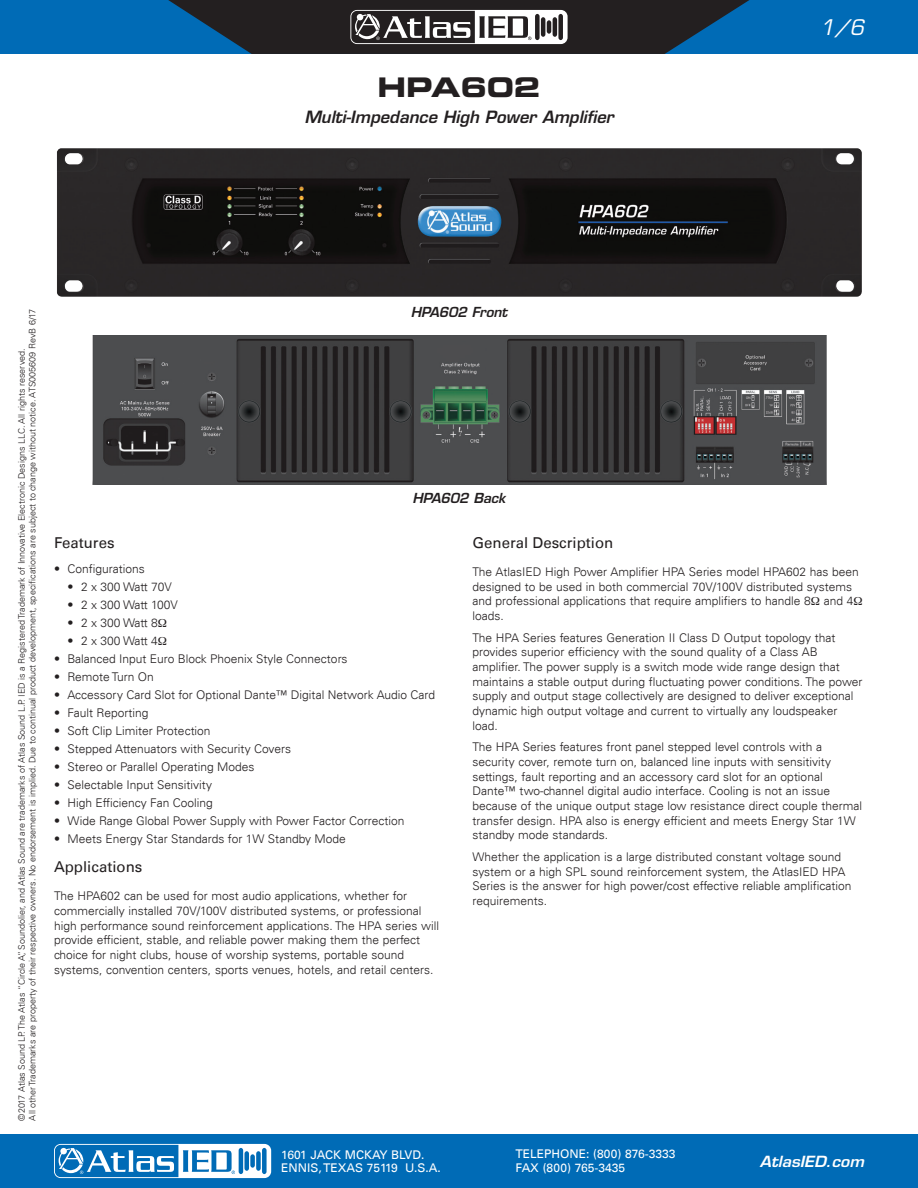
<style>
.page{position:relative;width:918px;height:1188px;background:#fff}
.page>*{position:absolute;margin:0;border:0;box-sizing:border-box;transform-origin:0 0}
.t1{font:27px "Eurostile LT Std Bold Ex 2";color:#231f20}
.t2{font:italic 21px "Eurostile LT Std";color:#fff}
.t3{font:italic 600 16.5px "Eurostile LT Std";color:#231f20}
.t4{font:15px "Univers LT";color:#231f20}
.t5{font:italic 600 15px "Eurostile LT Std";color:#fff;scale:1.05 1}
.t6{font:italic 600 13.5px "Eurostile LT Std";letter-spacing:-.015em;color:#231f20}
.t7{font:300 12px/14.7px "Univers LT";color:#231f20}
.t8{font:12px/13.5px "Univers LT";color:#fff}
.t9{font:300 9px/10.8px "Univers LT";color:#231f20}
</style>
<div class="page">
<div style="left:0;top:0;width:918px;height:54px;background:#006bb6"></div>
<div style="left:0;top:1134px;width:918px;height:54px;background:#006bb6"></div>
<svg style="left:168px;top:0;width:582px;height:54px;background:#35424d"></svg>
<svg style="left:54px;top:1144px;width:217px;height:34px"></svg>
<img style="left:93px;top:335px;width:733px;height:149px">
<img style="left:57px;top:148px;width:805px;height:149px">
<h1 class="t1" style="left:377px;top:68px;width:165px">HPA602</h1>
<h3 class="t3" style="left:304px;top:107px;width:311px">Multi-Impedance High Power Amplifier</h3>
<h2 class="t2" style="left:820px;top:15px;width:46px">1/6</h2>
<p class="t9" style="left:16px;top:1120px;width:813px;rotate:-90deg">©2017 Atlas Sound LP. The Atlas “Circle A”, Soundolier, and Atlas Sound are trademarks of Atlas Sound L.P. IED is a Registered Trademark of Innovative Electronic Designs LLC. All rights reserved.<br>All other Trademarks are property of their respective owners. No endorsement is implied. Due to continual product development, specifications are subject to change without notice. ATS005609 RevB 6/17</p>
<p class="t6" style="left:411px;top:303px;width:98px">HPA602 Front</p>
<p class="t6" style="left:413px;top:489px;width:94px">HPA602 Back</p>
<p class="t4" style="left:54px;top:534px;width:62px">Features</p>
<p class="t7" style="left:54px;top:561px;width:92px">• Configurations</p>
<p class="t7" style="left:68px;top:579px;width:106px">• 2 x 300 Watt 70V</p>
<p class="t7" style="left:68px;top:597px;width:112px">• 2 x 300 Watt 100V</p>
<p class="t7" style="left:68px;top:615px;width:92px">• 2 x 300 Watt 8</p>
<p class="t7" style="left:68px;top:633px;width:92px">• 2 x 300 Watt 4</p>
<p class="t7" style="left:54px;top:651px;width:295px">• Balanced Input Euro Block Phoenix Style Connectors</p>
<p class="t7" style="left:54px;top:669px;width:101px">• Remote Turn On</p>
<p class="t7" style="left:54px;top:687px;width:383px">• Accessory Card Slot for Optional Dante™ Digital Network Audio Card</p>
<p class="t7" style="left:54px;top:705px;width:96px">• Fault Reporting</p>
<p class="t7" style="left:54px;top:723px;width:158px">• Soft Clip Limiter Protection</p>
<p class="t7" style="left:54px;top:741px;width:239px">• Stepped Attenuators with Security Covers</p>
<p class="t7" style="left:54px;top:759px;width:202px">• Stereo or Parallel Operating Modes</p>
<p class="t7" style="left:54px;top:777px;width:160px">• Selectable Input Sensitivity</p>
<p class="t7" style="left:54px;top:795px;width:160px">• High Efficiency Fan Cooling</p>
<p class="t7" style="left:54px;top:813px;width:352px">• Wide Range Global Power Supply with Power Factor Correction</p>
<p class="t7" style="left:54px;top:831px;width:293px">• Meets Energy Star Standards for 1W Standby Mode</p>
<p class="t4" style="left:54px;top:858px;width:90px">Applications</p>
<p class="t7" style="left:54px;top:889px;width:387px">The HPA602 can be used for most audio applications, whether for commercially installed 70V/100V distributed systems, or professional high performance sound reinforcement applications. The HPA series will provide efficient, stable, and reliable power making them the perfect choice for night clubs, house of worship systems, portable sound systems, convention centers, sports venues, hotels, and retail centers.</p>
<p class="t4" style="left:472px;top:534px;width:142px">General Description</p>
<p class="t7" style="left:472px;top:564px;width:388px">The AtlasIED High Power Amplifier HPA Series model HPA602 has been designed to be used in both commercial 70V/100V distributed systems and professional applications that require amplifiers to handle 8 and 4 loads.</p>
<p class="t7" style="left:472px;top:630px;width:392px">The HPA Series features Generation II Class D Output topology that provides superior efficiency with the sound quality of a Class AB amplifier. The power supply is a switch mode wide range design that maintains a stable output during fluctuating power conditions. The power supply and output stage collectively are designed to deliver exceptional dynamic high output voltage and current to virtually any loudspeaker load.</p>
<p class="t7" style="left:472px;top:740px;width:391px">The HPA Series features front panel stepped level controls with a security cover, remote turn on, balanced line inputs with sensitivity settings, fault reporting and an accessory card slot for an optional Dante™ two-channel digital audio interface. Cooling is not an issue because of the unique output stage low resistance direct couple thermal transfer design. HPA also is energy efficient and meets Energy Star 1W standby mode standards.</p>
<p class="t7" style="left:472px;top:849px;width:380px">Whether the application is a large distributed constant voltage sound system or a high SPL sound reinforcement system, the AtlasIED HPA Series is the answer for high power/cost effective reliable amplification requirements.</p>
<p class="t8" style="left:281px;top:1148px;width:161px">1601 JACK MCKAY BLVD.<br>ENNIS, TEXAS 75119 U.S.A.</p>
<p class="t8" style="left:515px;top:1147px;width:162px">TELEPHONE: (800) 876-3333<br>FAX (800) 765-3435</p>
<p class="t5" style="left:760px;top:1152px;width:101px">AtlasIED.com</p>
</div>
